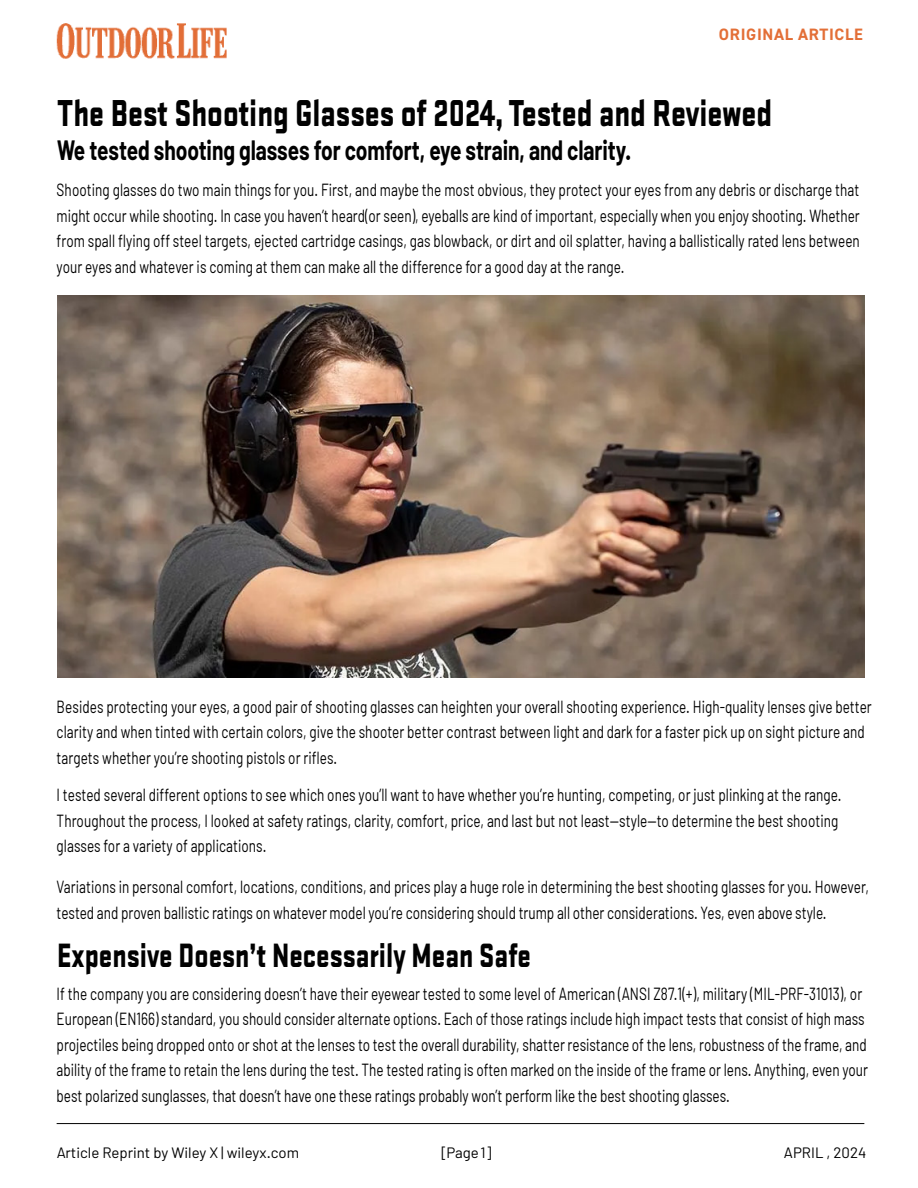
<style>
.page{position:relative;width:918px;height:1188px;background:#fff}
.page>*{position:absolute;margin:0;border:0;box-sizing:border-box;transform-origin:0 0}
.t1{font:900 39px "Stratum 1";color:#010101;scale:.77 1}
.t2{font:900 35.1px "Stratum 1";color:#010101;scale:.77 1}
.t3{font:700 27.3px "Barlow";letter-spacing:-.005em;color:#010101;scale:.77 1}
.t4{font:17.55px/25.5px "Barlow";color:#010101;scale:.77 1}
.t5{font:700 16.5px "DIN2014";letter-spacing:.04em;color:#e36f37}
.t6{font:15px "Barlow";color:#010101}
</style>
<div class="page">
<img style="left:57px;top:295px;width:808px;height:383px">
<hr style="left:57px;top:1123px;width:807px;height:1px;background:#010101">
<img style="left:56px;top:23px;width:171px;height:36px">
<p class="t5" style="left:719px;top:24px;width:145px">ORIGINAL ARTICLE</p>
<h1 class="t1" style="left:57px;top:85px;width:930px">The Best Shooting Glasses of 2024, Tested and Reviewed</h1>
<h3 class="t3" style="left:57px;top:133px;width:747px">We tested shooting glasses for comfort, eye strain, and clarity.</h3>
<p class="t4" style="left:57px;top:177px;width:1045px;text-align:justify">Shooting glasses do two main things for you. First, and maybe the most obvious, they protect your eyes from any debris or discharge that might occur while shooting. In case you haven’t heard(or seen), eyeballs are kind of important, especially when you enjoy shooting. Whether from spall flying off steel targets, ejected cartridge casings, gas blowback, or dirt and oil splatter, having a ballistically rated lens between your eyes and whatever is coming at them can make all the difference for a good day at the range.</p>
<p class="t4" style="left:57px;top:693px;width:1060px">Besides protecting your eyes, a good pair of shooting glasses can heighten your overall shooting experience. High-quality lenses give better clarity and when tinted with certain colors, give the shooter better contrast between light and dark for a faster pick up on sight picture and targets whether you’re shooting pistols or rifles.</p>
<p class="t4" style="left:57px;top:782px;width:1021px">I tested several different options to see which ones you’ll want to have whether you’re hunting, competing, or just plinking at the range.<br>Throughout the process, I looked at safety ratings, clarity, comfort, price, and last but not least—style—to determine the best shooting glasses for a variety of applications.</p>
<p class="t4" style="left:57px;top:874px;width:1057px">Variations in personal comfort, locations, conditions, and prices play a huge role in determining the best shooting glasses for you. However, tested and proven ballistic ratings on whatever model you’re considering should trump all other considerations. Yes, even above style.</p>
<h2 class="t2" style="left:57px;top:929px;width:617px">Expensive Doesn’t Necessarily Mean Safe</h2>
<p class="t4" style="left:57px;top:980px;width:1055px">If the company you are considering doesn’t have their eyewear tested to some level of American (ANSI Z87.1(+), military (MIL-PRF-31013), or European (EN166) standard, you should consider alternate options. Each of those ratings include high impact tests that consist of high mass projectiles being dropped onto or shot at the lenses to test the overall durability, shatter resistance of the lens, robustness of the frame, and ability of the frame to retain the lens during the test. The tested rating is often marked on the inside of the frame or lens. Anything, even your best polarized sunglasses, that doesn’t have one these ratings probably won’t perform like the best shooting glasses.</p>
<p class="t6" style="left:57px;top:1143px;width:244px">Article Reprint by Wiley X | wileyx.com</p>
<p class="t6" style="left:441px;top:1143px;width:51px">[Page 1]</p>
<p class="t6" style="left:784px;top:1143px;width:84px">APRIL , 2024</p>
</div>
